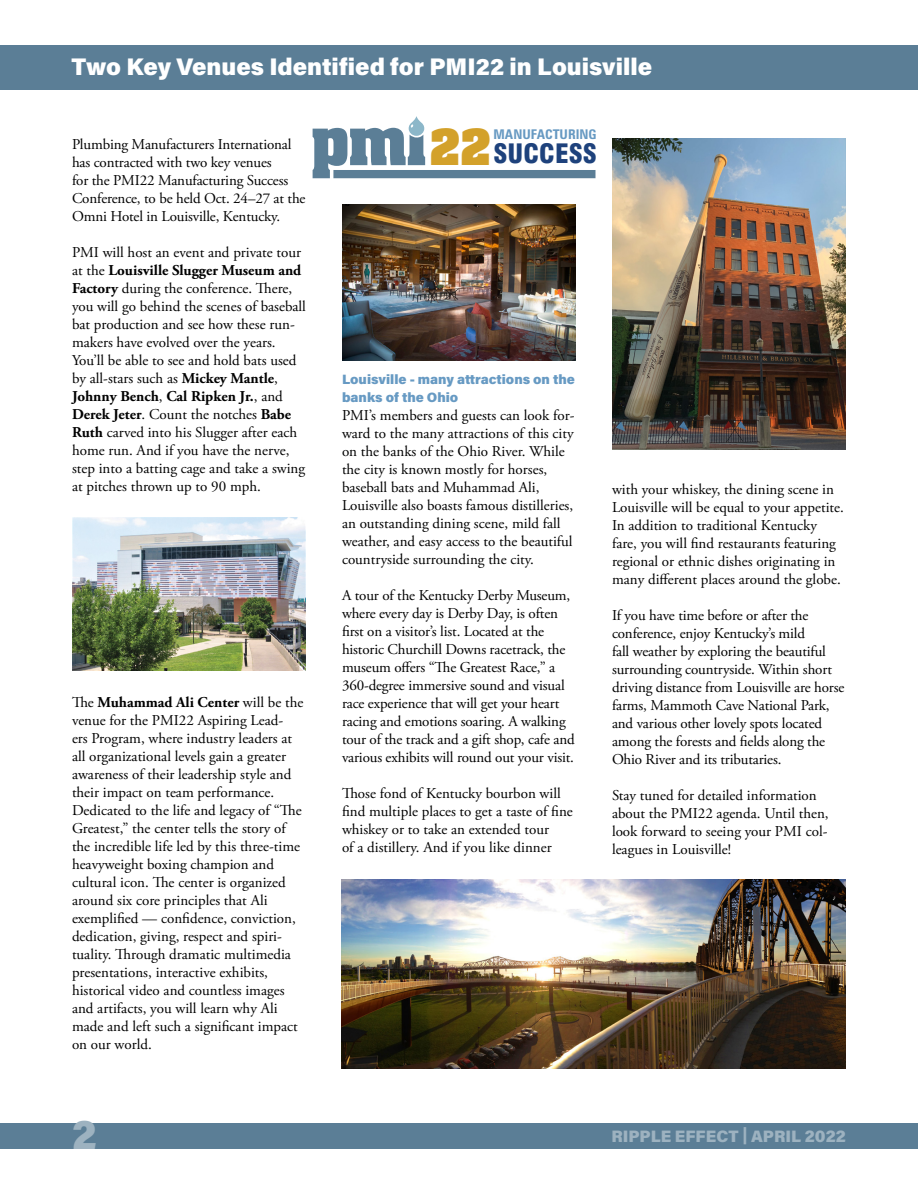
<style>
.page{position:relative;width:918px;height:1188px;background:#fff}
.page>*{position:absolute;margin:0;border:0;box-sizing:border-box;transform-origin:0 0}
.t1{font:900 40.5px "Acumin Pro";color:#9db2c0}
.t2{font:900 condensed 26.1px "Swiss 721 BT";color:#1e427c}
.inside_headline{font:900 24px "Acumin Pro";color:#fff}
.t3{font:900 16.5px "Acumin Pro";color:#9db2c0}
.body{font:15px/18px "Adobe Garamond Pro";color:#000}
.firstlinebold{font:900 13.5px/18px "Acumin Pro";color:#679ac3}
.t4{font:700 condensed 13.35px "Zurich BT";color:#6699c2}
.s1{font-weight:700}
.s2{font-family:"Billboard";font-weight:400;font-stretch:normal;font-size:42.3px;color:#d3a12a}
</style>
<div class="page">
<div style="left:0;top:45px;width:918px;height:45px;background:#5b7e96"></div>
<div style="left:0;top:1123px;width:918px;height:25px;background:#5b7e96"></div>
<img style="left:342px;top:880px;width:504px;height:188px">
<img style="left:612px;top:138px;width:234px;height:312px">
<img style="left:72px;top:517px;width:234px;height:154px">
<img style="left:342px;top:205px;width:234px;height:156px">
<svg style="left:409px;top:116px;width:15px;height:20px"></svg>
<div style="left:333px;top:170px;width:262px;height:8px;background:#5b7e96"></div>
<svg style="left:313px;top:124px;width:112px;height:54px"></svg>
<p class="inside_headline" style="left:72px;top:49px;width:582px">Two Key Venues Identified for PMI22 in Louisville</p>
<p class="body" style="left:72px;top:136px;width:235px">Plumbing Manufacturers International has contracted with two key venues<br>for the PMI22 Manufacturing Success Conference, to be held Oct. 24–27 at the Omni Hotel in Louisville, Kentucky.</p>
<p class="body" style="left:72px;top:244px;width:236px">PMI will host an event and private tour at the <span class="s1">Louisville Slugger Museum and Factory</span> during the conference. There, you will go behind the scenes of baseball bat production and see how these run&shy;makers have evolved over the years.<br>You’ll be able to see and hold bats used by all-stars such as <span class="s1">Mickey Mantle</span>, <span class="s1">Johnny Bench</span>, <span class="s1">Cal Ripken Jr.</span>, and <span class="s1">Derek Jeter</span>. Count the notches <span class="s1">Babe Ruth</span> carved into his Slugger after each home run. And if you have the nerve, step into a batting cage and take a swing at pitches thrown up to 90 mph.</p>
<p class="body" style="left:72px;top:694px;width:233px">The <span class="s1">Muhammad Ali Center</span> will be the venue for the PMI22 Aspiring Lead-<br>ers Program, where industry leaders at all organizational levels gain a greater awareness of their leadership style and their impact on team performance.<br>Dedicated to the life and legacy of “The Greatest,” the center tells the story of the incredible life led by this three-time heavyweight boxing champion and cultural icon. The center is organized around six core principles that Ali exemplified — confidence, conviction, dedication, giving, respect and spiri&shy;tuality. Through dramatic multimedia presentations, interactive exhibits, historical video and countless images and artifacts, you will learn why Ali made and left such a significant impact on our world.</p>
<p class="t2" style="left:430px;top:138px;width:168px"><span class="s2">22</span>SUCCESS</p>
<p class="t4" style="left:494px;top:127px;width:104px">MANUFACTURING</p>
<p class="firstlinebold" style="left:342px;top:370px;width:234px">Louisville - many attractions on the banks of the Ohio</p>
<p class="body" style="left:342px;top:407px;width:234px">PMI’s members and guests can look for&shy;ward to the many attractions of this city on the banks of the Ohio River. While the city is known mostly for horses, baseball bats and Muhammad Ali, Louisville also boasts famous distilleries, an outstanding dining scene, mild fall weather, and easy access to the beautiful countryside surrounding the city.</p>
<p class="body" style="left:342px;top:587px;width:234px">A tour of the Kentucky Derby Museum, where every day is Derby Day, is often first on a visitor’s list. Located at the historic Churchill Downs racetrack, the museum offers “The Greatest Race,” a 360-degree immersive sound and visual race experience that will get your heart racing and emotions soaring. A walking tour of the track and a gift shop, cafe and various exhibits will round out your visit.</p>
<p class="body" style="left:342px;top:785px;width:232px">Those fond of Kentucky bourbon will find multiple places to get a taste of fine whiskey or to take an extended tour<br>of a distillery. And if you like dinner</p>
<p class="body" style="left:612px;top:480px;width:233px">with your whiskey, the dining scene in Louisville will be equal to your appetite.<br>In addition to traditional Kentucky fare, you will find restaurants featuring regional or ethnic dishes originating in many different places around the globe.</p>
<p class="body" style="left:612px;top:606px;width:234px">If you have time before or after the conference, enjoy Kentucky’s mild<br>fall weather by exploring the beautiful surrounding countryside. Within short driving distance from Louisville are horse farms, Mammoth Cave National Park, and various other lovely spots located among the forests and fields along the Ohio River and its tributaries.</p>
<p class="body" style="left:612px;top:786px;width:218px">Stay tuned for detailed information about the PMI22 agenda. Until then, look forward to seeing your PMI col&shy;leagues in Louisville!</p>
<h1 class="t1" style="left:72px;top:1106px;width:26px">2</h1>
<p class="t3" style="left:611px;top:1124px;width:236px">RIPPLE EFFECT | APRIL 2022</p>
</div>
